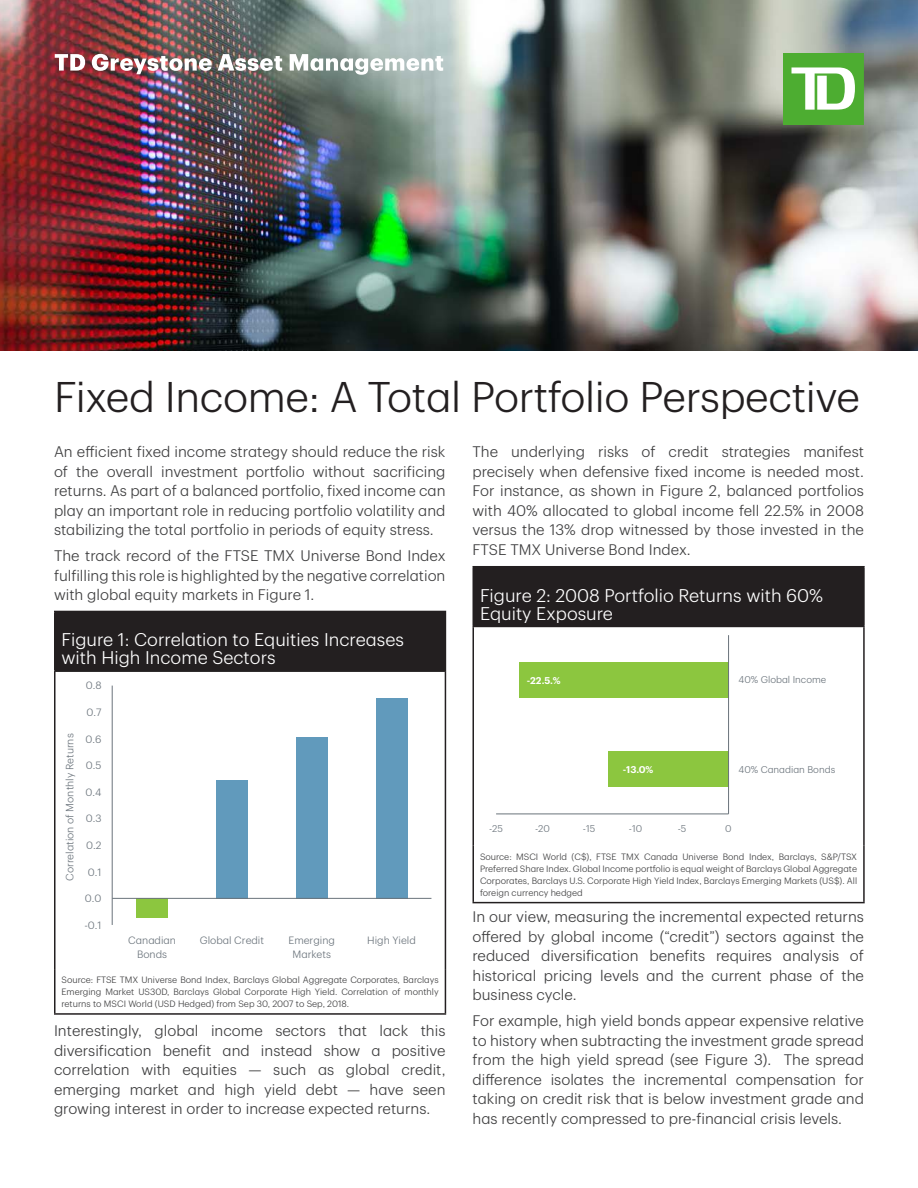
<style>
.page{position:relative;width:918px;height:1188px;background:#fff}
.page>*{position:absolute;margin:0;border:0;box-sizing:border-box;transform-origin:0 0}
.Interior_Headline{font:300 42px "TD Graphik";letter-spacing:-.01em;color:#231f20}
.Table_Title{font:300 18px/18px "TD Graphik";color:#fff}
.Body_Headline_2{font:300 15px/19.5px "TD Graphik";color:#3e3e3f;text-align:justify}
.t1{font:300 10.35px/13.6px "TD Graphik";color:#6a737b;text-align:center}
.t2{font:300 9.6px "TD Graphik";color:#6a737b}
.t3{font:600 9.6px "TD Graphik";color:#fff}
.t4{font:300 9px/12px "TD Graphik";color:#3e3e3f;text-align:justify}
</style>
<div class="page">
<img style="left:0;top:0;width:918px;height:351px">
<div style="left:55px;top:611px;width:390px;height:60px;background:#231f20"></div>
<hr style="left:54px;top:672px;width:2px;height:297px;background:#231f20">
<hr style="left:445px;top:672px;width:1px;height:297px;background:#231f20">
<hr style="left:54px;top:969px;width:2px;height:44px;background:#231f20">
<hr style="left:445px;top:969px;width:1px;height:44px;background:#231f20">
<hr style="left:54px;top:1013px;width:392px;height:2px;background:#231f20">
<hr style="left:54px;top:611px;width:392px;height:1px;background:#231f20">
<hr style="left:54px;top:612px;width:2px;height:58px;background:#231f20">
<hr style="left:445px;top:612px;width:1px;height:58px;background:#231f20">
<hr style="left:54px;top:670px;width:392px;height:2px;background:#231f20">
<div style="left:136px;top:898px;width:32px;height:20px;background:#8cc63f"></div>
<div style="left:216px;top:780px;width:32px;height:118px;background:#619abc"></div>
<div style="left:296px;top:737px;width:32px;height:161px;background:#619abc"></div>
<div style="left:376px;top:698px;width:32px;height:200px;background:#619abc"></div>
<hr style="left:112px;top:686px;width:1px;height:239px;background:#6a737b">
<hr style="left:112px;top:898px;width:319px;height:1px;background:#6a737b">
<div style="left:473px;top:567px;width:391px;height:59px;background:#231f20"></div>
<hr style="left:472px;top:627px;width:2px;height:219px;background:#231f20">
<hr style="left:863px;top:627px;width:2px;height:219px;background:#231f20">
<hr style="left:472px;top:846px;width:2px;height:56px;background:#231f20">
<hr style="left:863px;top:846px;width:2px;height:56px;background:#231f20">
<hr style="left:472px;top:902px;width:393px;height:1px;background:#231f20">
<hr style="left:472px;top:566px;width:393px;height:1px;background:#231f20">
<hr style="left:472px;top:567px;width:2px;height:59px;background:#231f20">
<hr style="left:863px;top:567px;width:2px;height:59px;background:#231f20">
<hr style="left:472px;top:626px;width:393px;height:1px;background:#231f20">
<div style="left:608px;top:751px;width:121px;height:36px;background:#8cc63f"></div>
<div style="left:519px;top:662px;width:210px;height:36px;background:#8cc63f"></div>
<hr style="left:496px;top:814px;width:233px;height:1px;background:#6a737b">
<hr style="left:728px;top:635px;width:1px;height:179px;background:#6a737b">
<svg style="left:783px;top:54px;width:81px;height:70px"></svg>
<img style="left:55px;top:54px;width:388px;height:21px">
<p class="Interior_Headline" style="left:54px;top:366px;width:808px">Fixed Income: A Total Portfolio Perspective</p>
<p class="Body_Headline_2" style="left:54px;top:441px;width:393px">An efficient fixed income strategy should reduce the risk of the overall investment portfolio without sacrificing returns. As part of a balanced portfolio, fixed income can play an important role in reducing portfolio volatility and stabilizing the total portfolio in periods of equity stress.</p>
<p class="Body_Headline_2" style="left:54px;top:545px;width:393px">The track record of the FTSE TMX Universe Bond Index fulfilling this role is highlighted by the negative correlation with global equity markets in Figure 1.</p>
<p class="Table_Title" style="left:62px;top:629px;width:344px">Figure 1: Correlation to Equities Increases with High Income Sectors</p>
<p class="Body_Headline_2" style="left:472px;top:441px;width:393px">The underlying risks of credit strategies manifest precisely when defensive fixed income is needed most.<br>For instance, as shown in Figure 2, balanced portfolios with 40% allocated to global income fell 22.5% in 2008 versus the 13% drop witnessed by those invested in the FTSE TMX Universe Bond Index.</p>
<p class="Table_Title" style="left:480px;top:585px;width:345px">Figure 2: 2008 Portfolio Returns with 60%<br>Equity Exposure</p>
<p class="t1" style="left:86px;top:678px;width:17px">0.8</p>
<p class="t1" style="left:62px;top:881px;width:149px;rotate:-90deg">Correlation of Monthly Returns</p>
<p class="t1" style="left:87px;top:705px;width:16px">0.7</p>
<p class="t1" style="left:86px;top:731px;width:17px">0.6</p>
<p class="t1" style="left:86px;top:758px;width:17px">0.5</p>
<p class="t1" style="left:86px;top:784px;width:17px">0.4</p>
<p class="t1" style="left:86px;top:811px;width:17px">0.3</p>
<p class="t1" style="left:86px;top:838px;width:17px">0.2</p>
<p class="t1" style="left:88px;top:864px;width:15px">0.1</p>
<p class="t1" style="left:85px;top:891px;width:18px">0.0</p>
<p class="t1" style="left:85px;top:917px;width:19px">-0.1</p>
<p class="t1" style="left:128px;top:933px;width:49px">Canadian<br>Bonds</p>
<p class="t1" style="left:200px;top:933px;width:66px">Global Credit</p>
<p class="t1" style="left:289px;top:933px;width:48px">Emerging<br>Markets</p>
<p class="t1" style="left:367px;top:933px;width:50px">High Yield</p>
<p class="t4" style="left:62px;top:973px;width:379px">Source: FTSE TMX Universe Bond Index, Barclays Global Aggregate Corporates, Barclays Emerging Market US30D, Barclays Global Corporate High Yield. Correlation of monthly returns to MSCI World (USD Hedged) from Sep 30, 2007 to Sep, 2018.</p>
<p class="Body_Headline_2" style="left:54px;top:1020px;width:393px">Interestingly, global income sectors that lack this diversification benefit and instead show a positive correlation with equities — such as global credit, emerging market and high yield debt — have seen growing interest in order to increase expected returns.</p>
<p class="t3" style="left:527px;top:673px;width:35px">-22.5.%</p>
<p class="t3" style="left:623px;top:763px;width:32px">-13.0%</p>
<p class="t2" style="left:738px;top:673px;width:89px">40% Global Income</p>
<p class="t2" style="left:738px;top:762px;width:98px">40% Canadian Bonds</p>
<p class="t2" style="left:489px;top:821px;width:16px">-25</p>
<p class="t2" style="left:535px;top:821px;width:16px">-20</p>
<p class="t2" style="left:583px;top:821px;width:14px">-15</p>
<p class="t2" style="left:629px;top:821px;width:15px">-10</p>
<p class="t2" style="left:678px;top:821px;width:10px">-5</p>
<p class="t2" style="left:725px;top:821px;width:8px">0</p>
<p class="t4" style="left:480px;top:850px;width:379px">Source: MSCI World (C$), FTSE TMX Canada Universe Bond Index, Barclays, S&amp;P/TSX Preferred Share Index. Global Income portfolio is equal weight of Barclays Global Aggregate Corporates, Barclays U.S. Corporate High Yield Index, Barclays Emerging Markets (US$). All foreign currency hedged</p>
<p class="Body_Headline_2" style="left:472px;top:906px;width:393px">In our view, measuring the incremental expected returns offered by global income (“credit”) sectors against the reduced diversification benefits requires analysis of historical pricing levels and the current phase of the business cycle.</p>
<p class="Body_Headline_2" style="left:472px;top:1010px;width:393px">For example, high yield bonds appear expensive relative to history when subtracting the investment grade spread from the high yield spread (see Figure 3). The spread difference isolates the incremental compensation for taking on credit risk that is below investment grade and has recently compressed to pre-financial crisis levels.</p>
</div>
